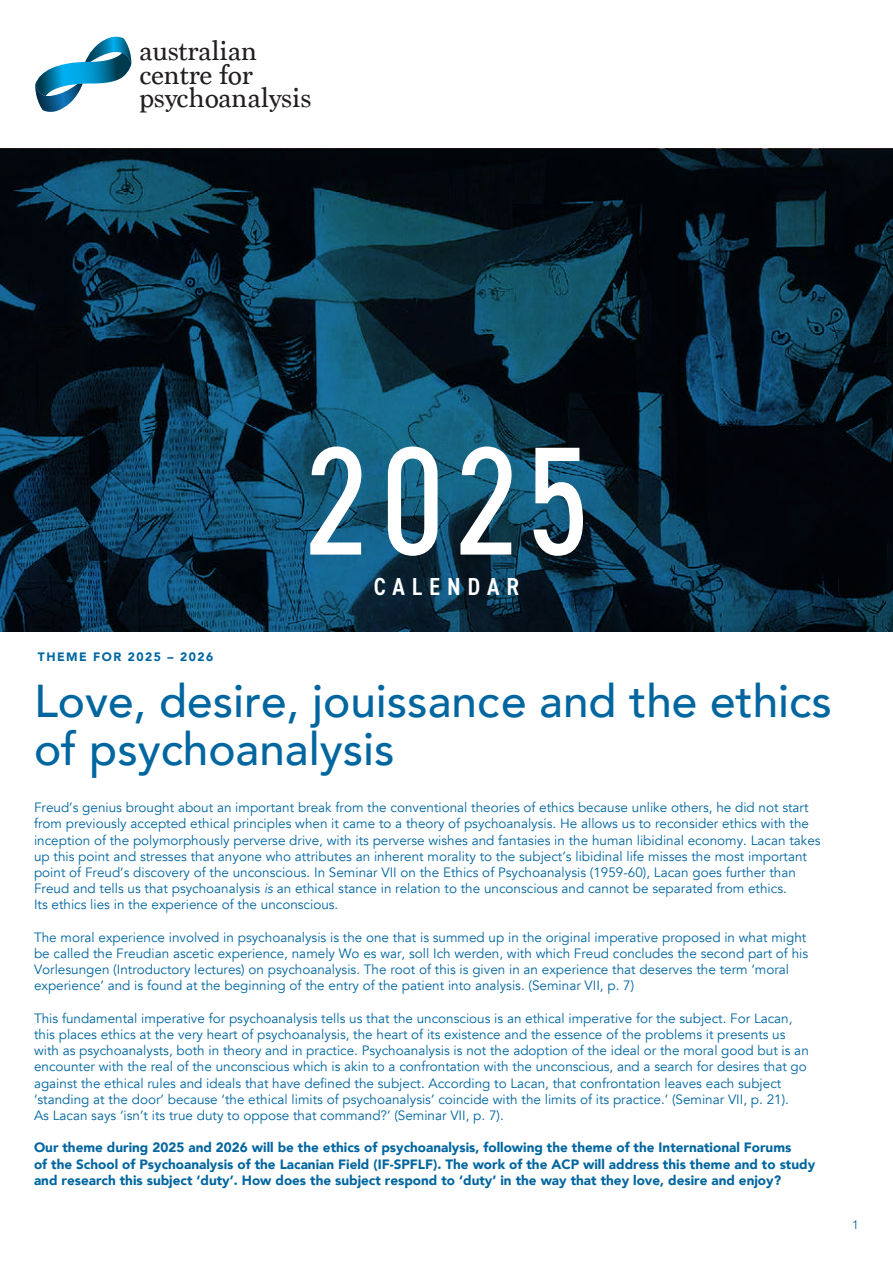
<style>
.page{position:relative;width:893px;height:1263px;background:#fff}
.page>*{position:absolute;margin:0;border:0;box-sizing:border-box;transform-origin:0 0}
.t1{font:condensed 154.8px "DIN2014";color:#fff}
.t2{font:500 45.9px/48.6px "Avenir";color:#0066a0}
.t3{font:29.25px/23.2px "Marion";color:#231f20}
.t4{font:600 condensed 24.6px "DIN2014";letter-spacing:.28em;color:#fff}
.t5{font:13.5px/16.2px "Avenir";color:#0066a0}
.t6{font:900 13.5px/16.2px "Avenir";color:#0066a0}
.t7{font:900 12.15px "Avenir";letter-spacing:.12em;color:#0066a0}
.t8{font:12px "Avenir";color:#0066a0}
.s1{font-style:italic}
</style>
<div class="page">
<svg style="left:0;top:149px;width:893px;height:482px;background:#09293a"></svg>
<svg style="left:35px;top:37px;width:96px;height:75px"></svg>
<h3 class="t3" style="left:140px;top:40px;width:173px">australian centre for psychoanalysis</h3>
<p class="t7" style="left:38px;top:646px;width:177px">THEME FOR 2025 – 2026</p>
<h1 class="t1" style="left:305px;top:398px;width:285px">2025</h1>
<h3 class="t4" style="left:374px;top:570px;width:147px">CALENDAR</h3>
<h2 class="t2" style="left:34px;top:674px;width:799px">Love, desire, jouissance and the ethics of psychoanalysis</h2>
<p class="t5" style="left:34px;top:800px;width:788px">Freud’s genius brought about an important break from the conventional theories of ethics because unlike others, he did not start from previously accepted ethical principles when it came to a theory of psychoanalysis. He allows us to reconsider ethics with the inception of the polymorphously perverse drive, with its perverse wishes and fantasies in the human libidinal economy. Lacan takes up this point and stresses that anyone who attributes an inherent morality to the subject’s libidinal life misses the most important point of Freud’s discovery of the unconscious. In Seminar VII on the Ethics of Psychoanalysis (1959-60), Lacan goes further than Freud and tells us that psychoanalysis <span class="s1">is</span> an ethical stance in relation to the unconscious and cannot be separated from ethics.<br>Its ethics lies in the experience of the unconscious.</p>
<p class="t5" style="left:34px;top:929px;width:776px">The moral experience involved in psychoanalysis is the one that is summed up in the original imperative proposed in what might be called the Freudian ascetic experience, namely Wo es war, soll Ich werden, with which Freud concludes the second part of his Vorlesungen (Introductory lectures) on psychoanalysis. The root of this is given in an experience that deserves the term ‘moral experience’ and is found at the beginning of the entry of the patient into analysis. (Seminar VII, p. 7)</p>
<p class="t5" style="left:34px;top:1010px;width:776px">This fundamental imperative for psychoanalysis tells us that the unconscious is an ethical imperative for the subject. For Lacan, this places ethics at the very heart of psychoanalysis, the heart of its existence and the essence of the problems it presents us with as psychoanalysts, both in theory and in practice. Psychoanalysis is not the adoption of the ideal or the moral good but is an encounter with the real of the unconscious which is akin to a confrontation with the unconscious, and a search for desires that go against the ethical rules and ideals that have defined the subject. According to Lacan, that confrontation leaves each subject ‘standing at the door’ because ‘the ethical limits of psychoanalysis’ coincide with the limits of its practice.’ (Seminar VII, p. 21).<br>As Lacan says ‘isn’t its true duty to oppose that command?’ (Seminar VII, p. 7).</p>
<p class="t6" style="left:34px;top:1139px;width:783px">Our theme during 2025 and 2026 will be the ethics of psychoanalysis, following the theme of the International Forums<br>of the School of Psychoanalysis of the Lacanian Field (IF-SPFLF). The work of the ACP will address this theme and to study and research this subject ‘duty’. How does the subject respond to ‘duty’ in the way that they love, desire and enjoy?</p>
<p class="t8" style="left:852px;top:1218px;width:8px">1</p>
</div>
